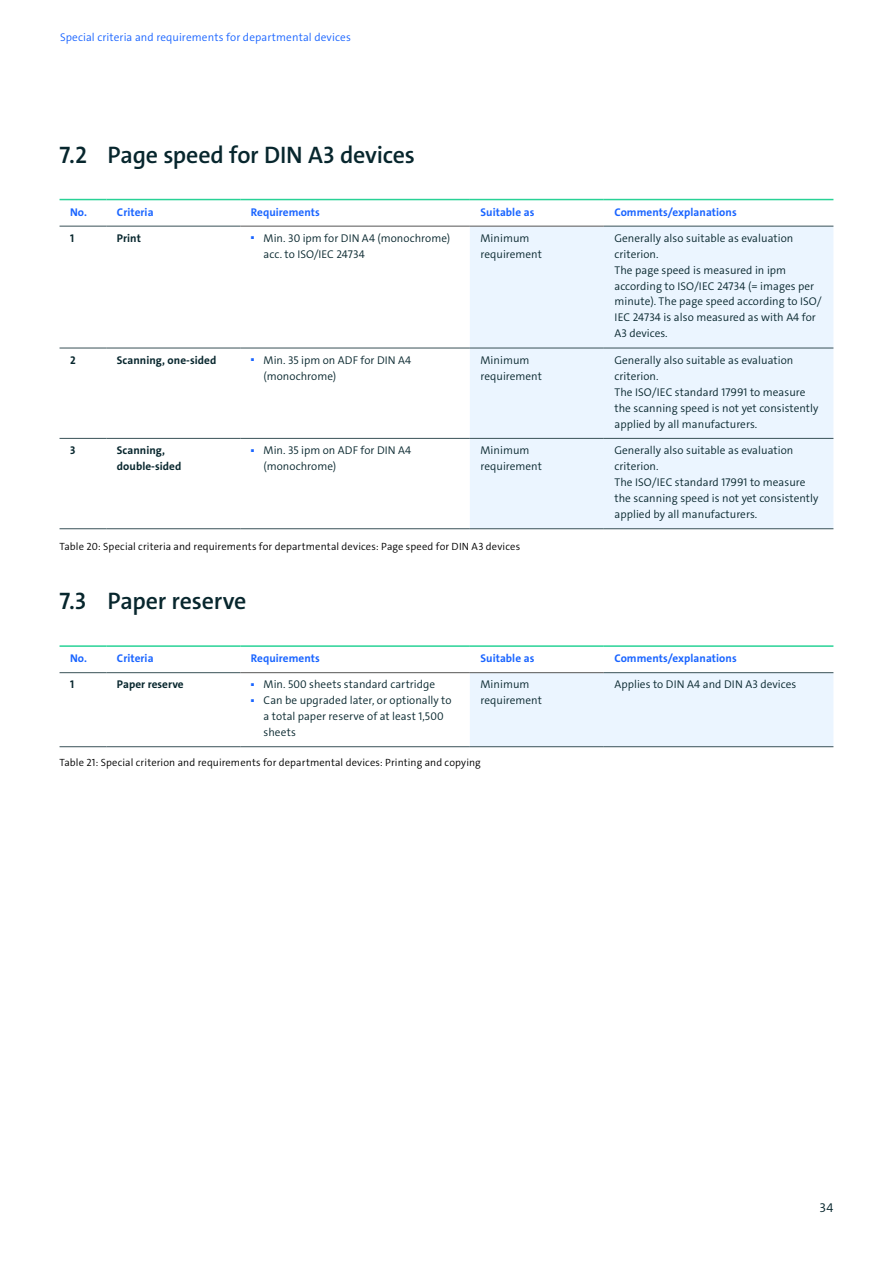
<style>
.page{position:relative;width:893px;height:1263px;background:#fff}
.page>*{position:absolute;margin:0;border:0;box-sizing:border-box;transform-origin:0 0}
.t1{font:600 24px "The Sans C4 s";letter-spacing:-.01em;color:#07262d}
.t2{font:300 13.5px "The Sans C4 s";color:#07262d}
.t3{font:300 11.25px/15.9px "The Sans C4 s";letter-spacing:.005em;color:#07262d}
.t4{font:700 11.25px "The Sans C4 s";letter-spacing:.005em;color:#1964ff}
.t5{font:700 11.25px/15.9px "The Sans C4 s";letter-spacing:.005em;color:#07262d}
.t6{font:300 11.25px "The Sans C4 s";letter-spacing:.01em;color:#1964ff}
.t7{font:300 10.5px "The Sans C4 s";letter-spacing:.015em;color:#000}
.t8{font:300 4.2px "The Sans C4 s";color:#1964ff}
</style>
<div class="page">
<svg style="left:60px;top:200px;width:773px;height:238px"></svg>
<svg style="left:106px;top:200px;width:498px;height:26px"></svg>
<div style="left:470px;top:227px;width:363px;height:301px;background:#ebf5ff"></div>
<hr style="left:60px;top:348px;width:46px;height:1px;background:#395157">
<hr style="left:106px;top:348px;width:134px;height:1px;background:#395157">
<hr style="left:240px;top:348px;width:230px;height:1px;background:#395157">
<hr style="left:470px;top:348px;width:134px;height:1px;background:#395157">
<hr style="left:604px;top:348px;width:229px;height:1px;background:#395157">
<hr style="left:60px;top:438px;width:46px;height:1px;background:#395157">
<hr style="left:106px;top:438px;width:134px;height:1px;background:#395157">
<hr style="left:240px;top:438px;width:230px;height:1px;background:#395157">
<hr style="left:470px;top:438px;width:134px;height:1px;background:#395157">
<hr style="left:604px;top:438px;width:229px;height:1px;background:#395157">
<hr style="left:60px;top:528px;width:46px;height:1px;background:#395157">
<hr style="left:106px;top:528px;width:134px;height:1px;background:#395157">
<hr style="left:240px;top:528px;width:230px;height:1px;background:#395157">
<hr style="left:470px;top:528px;width:134px;height:1px;background:#395157">
<hr style="left:604px;top:528px;width:229px;height:1px;background:#395157">
<hr style="left:60px;top:199px;width:46px;height:1px;background:#28d296">
<hr style="left:106px;top:199px;width:134px;height:1px;background:#28d296">
<hr style="left:240px;top:199px;width:230px;height:1px;background:#28d296">
<hr style="left:470px;top:199px;width:134px;height:1px;background:#28d296">
<hr style="left:604px;top:199px;width:229px;height:1px;background:#28d296">
<hr style="left:60px;top:226px;width:46px;height:1px;background:#395157">
<hr style="left:106px;top:226px;width:134px;height:1px;background:#395157">
<hr style="left:604px;top:226px;width:229px;height:1px;background:#395157">
<hr style="left:240px;top:226px;width:230px;height:1px;background:#565655">
<hr style="left:470px;top:226px;width:134px;height:1px;background:#565655">
<svg style="left:106px;top:673px;width:727px;height:73px"></svg>
<hr style="left:60px;top:746px;width:46px;height:1px;background:#395157">
<hr style="left:106px;top:746px;width:134px;height:1px;background:#395157">
<hr style="left:240px;top:746px;width:230px;height:1px;background:#395157">
<hr style="left:470px;top:746px;width:134px;height:1px;background:#395157">
<hr style="left:604px;top:746px;width:229px;height:1px;background:#395157">
<hr style="left:60px;top:645px;width:46px;height:2px;background:#28d296">
<hr style="left:106px;top:645px;width:134px;height:2px;background:#28d296">
<hr style="left:240px;top:645px;width:230px;height:2px;background:#28d296">
<hr style="left:470px;top:645px;width:134px;height:2px;background:#28d296">
<hr style="left:604px;top:645px;width:229px;height:2px;background:#28d296">
<hr style="left:60px;top:672px;width:46px;height:1px;background:#395157">
<hr style="left:106px;top:672px;width:134px;height:1px;background:#395157">
<hr style="left:604px;top:672px;width:229px;height:1px;background:#395157">
<hr style="left:240px;top:672px;width:230px;height:1px;background:#565655">
<hr style="left:470px;top:672px;width:134px;height:1px;background:#565655">
<p class="t6" style="left:60px;top:30px;width:292px">Special criteria and requirements for departmental devices</p>
<h1 class="t1" style="left:60px;top:139px;width:357px">7.2 Page speed for DIN A3 devices</h1>
<p class="t4" style="left:70px;top:204px;width:18px">No.</p>
<p class="t4" style="left:117px;top:204px;width:38px">Criteria</p>
<p class="t4" style="left:251px;top:204px;width:70px">Requirements</p>
<p class="t4" style="left:480px;top:204px;width:55px">Suitable as</p>
<p class="t4" style="left:614px;top:204px;width:124px">Comments/explanations</p>
<p class="t5" style="left:70px;top:230px;width:6px">1</p>
<p class="t5" style="left:117px;top:230px;width:25px">Print</p>
<p class="t8" style="left:251px;top:235px;width:5px">◼</p>
<p class="t3" style="left:264px;top:230px;width:188px">Min. 30 ipm for DIN A4 (monochrome) acc. to ISO/IEC 24734</p>
<p class="t3" style="left:480px;top:230px;width:63px">Minimum requirement</p>
<p class="t3" style="left:614px;top:230px;width:209px">Generally also suitable as evaluation criterion.<br>The page speed is measured in ipm according to ISO/IEC 24734 (= images per minute). The page speed according to ISO/<br>IEC 24734 is also measured as with A4 for<br>A3 devices.</p>
<p class="t5" style="left:70px;top:352px;width:7px">2</p>
<p class="t5" style="left:117px;top:352px;width:101px">Scanning, one-sided</p>
<p class="t8" style="left:251px;top:357px;width:5px">◼</p>
<p class="t3" style="left:264px;top:352px;width:149px">Min. 35 ipm on ADF for DIN A4 (monochrome)</p>
<p class="t3" style="left:480px;top:352px;width:63px">Minimum requirement</p>
<p class="t3" style="left:614px;top:352px;width:205px">Generally also suitable as evaluation criterion.<br>The ISO/IEC standard 17991 to measure the scanning speed is not yet consistently applied by all manufacturers.</p>
<p class="t5" style="left:70px;top:443px;width:7px">3</p>
<p class="t5" style="left:117px;top:443px;width:66px">Scanning, double-sided</p>
<p class="t8" style="left:251px;top:448px;width:5px">◼</p>
<p class="t3" style="left:264px;top:443px;width:149px">Min. 35 ipm on ADF for DIN A4 (monochrome)</p>
<p class="t3" style="left:480px;top:443px;width:63px">Minimum requirement</p>
<p class="t3" style="left:614px;top:443px;width:205px">Generally also suitable as evaluation criterion.<br>The ISO/IEC standard 17991 to measure the scanning speed is not yet consistently applied by all manufacturers.</p>
<p class="t7" style="left:60px;top:539px;width:462px">Table 20: Special criteria and requirements for departmental devices: Page speed for DIN A3 devices</p>
<h1 class="t1" style="left:60px;top:586px;width:188px">7.3 Paper reserve</h1>
<p class="t4" style="left:70px;top:651px;width:18px">No.</p>
<p class="t4" style="left:117px;top:651px;width:38px">Criteria</p>
<p class="t4" style="left:251px;top:651px;width:70px">Requirements</p>
<p class="t4" style="left:480px;top:651px;width:55px">Suitable as</p>
<p class="t4" style="left:614px;top:651px;width:124px">Comments/explanations</p>
<p class="t5" style="left:70px;top:677px;width:6px">1</p>
<p class="t5" style="left:117px;top:677px;width:68px">Paper reserve</p>
<p class="t8" style="left:251px;top:681px;width:5px">◼</p>
<p class="t3" style="left:264px;top:677px;width:173px">Min. 500 sheets standard cartridge</p>
<p class="t8" style="left:251px;top:697px;width:5px">◼</p>
<p class="t3" style="left:264px;top:692px;width:189px">Can be upgraded later, or optionally to a total paper reserve of at least 1,500 sheets</p>
<p class="t3" style="left:480px;top:677px;width:63px">Minimum requirement</p>
<p class="t3" style="left:614px;top:677px;width:183px">Applies to DIN A4 and DIN A3 devices</p>
<p class="t7" style="left:60px;top:755px;width:423px">Table 21: Special criterion and requirements for departmental devices: Printing and copying</p>
<p class="t2" style="left:819px;top:1199px;width:15px">34</p>
</div>
